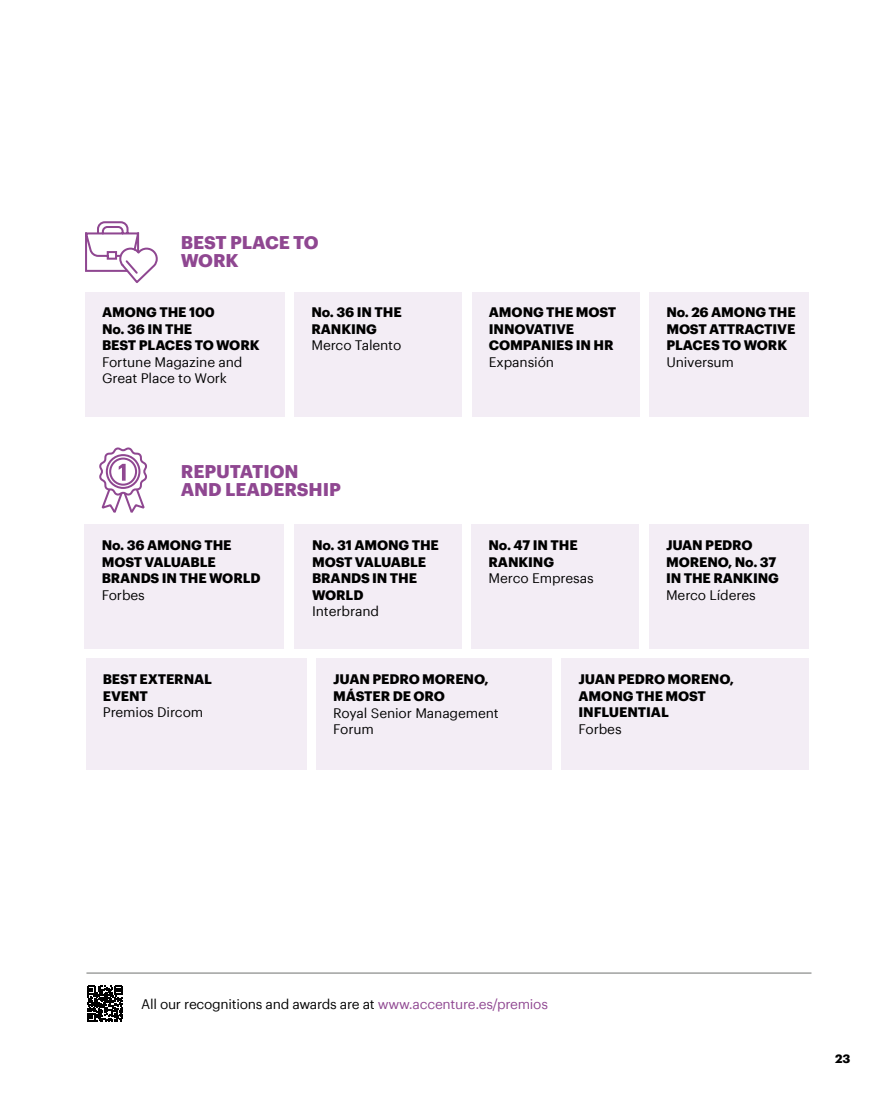
<style>
.page{position:relative;width:893px;height:1106px;background:#fff}
.page>*{position:absolute;margin:0;border:0;box-sizing:border-box;transform-origin:0 0}
.t1{font:700 18px/18px "Graphik";letter-spacing:-.005em;color:#8f4791}
.t2{font:700 13.5px/16.5px "Graphik";letter-spacing:-.01em;color:#000}
.t3{font:13.5px/16.5px "Graphik";letter-spacing:-.01em;color:#000}
.t4{font:700 12px "Graphik";color:#000}
.s1{color:#8f4791}
</style>
<div class="page">
<div style="left:85px;top:292px;width:199px;height:125px;background:#f3edf5"></div>
<div style="left:85px;top:524px;width:199px;height:125px;background:#f3edf5"></div>
<div style="left:86px;top:658px;width:220px;height:112px;background:#f3edf5"></div>
<div style="left:316px;top:658px;width:236px;height:112px;background:#f3edf5"></div>
<div style="left:561px;top:658px;width:248px;height:112px;background:#f3edf5"></div>
<div style="left:294px;top:292px;width:168px;height:125px;background:#f3edf5"></div>
<div style="left:294px;top:524px;width:168px;height:125px;background:#f3edf5"></div>
<div style="left:472px;top:292px;width:167px;height:125px;background:#f3edf5"></div>
<div style="left:472px;top:524px;width:167px;height:125px;background:#f3edf5"></div>
<div style="left:649px;top:292px;width:160px;height:125px;background:#f3edf5"></div>
<div style="left:649px;top:524px;width:159px;height:125px;background:#f3edf5"></div>
<svg style="left:87px;top:985px;width:36px;height:36px"></svg>
<hr style="left:86px;top:972px;width:725px;height:1px;background:#6f7170">
<svg style="left:85px;top:221px;width:73px;height:62px"></svg>
<svg style="left:99px;top:447px;width:48px;height:66px"></svg>
<h1 class="t1" style="left:181px;top:232px;width:140px">BEST PLACE TO<br>WORK</h1>
<p class="t2" style="left:102px;top:303px;width:159px">AMONG THE 100<br>No. 36 IN THE<br>BEST PLACES TO WORK</p>
<p class="t3" style="left:102px;top:352px;width:142px">Fortune Magazine and<br>Great Place to Work</p>
<p class="t2" style="left:311px;top:303px;width:92px">No. 36 IN THE<br>RANKING</p>
<p class="t3" style="left:311px;top:336px;width:91px">Merco Talento</p>
<h1 class="t1" style="left:181px;top:460px;width:162px">REPUTATION<br>AND LEADERSHIP</h1>
<p class="t2" style="left:102px;top:535px;width:160px">No. 36 AMONG THE<br>MOST VALUABLE<br>BRANDS IN THE WORLD</p>
<p class="t3" style="left:102px;top:585px;width:45px">Forbes</p>
<p class="t2" style="left:312px;top:535px;width:128px">No. 31 AMONG THE<br>MOST VALUABLE<br>BRANDS IN THE<br>WORLD</p>
<p class="t3" style="left:312px;top:602px;width:69px">Interbrand</p>
<p class="t2" style="left:489px;top:303px;width:129px">AMONG THE MOST<br>INNOVATIVE<br>COMPANIES IN HR</p>
<p class="t3" style="left:489px;top:352px;width:67px">Expansión</p>
<p class="t2" style="left:666px;top:303px;width:131px;text-align:justify">No. 26 AMONG THE MOST ATTRACTIVE PLACES TO WORK</p>
<p class="t3" style="left:666px;top:352px;width:69px">Universum</p>
<p class="t2" style="left:489px;top:535px;width:91px">No. 47 IN THE<br>RANKING</p>
<p class="t3" style="left:489px;top:569px;width:107px">Merco Empresas</p>
<p class="t2" style="left:666px;top:535px;width:114px">JUAN PEDRO<br>MORENO, No. 37<br>IN THE RANKING</p>
<p class="t3" style="left:666px;top:585px;width:91px">Merco Líderes</p>
<p class="t2" style="left:103px;top:670px;width:111px">BEST EXTERNAL<br>EVENT</p>
<p class="t3" style="left:103px;top:703px;width:102px">Premios Dircom</p>
<p class="t2" style="left:333px;top:670px;width:157px">JUAN PEDRO MORENO,<br>MÁSTER DE ORO</p>
<p class="t3" style="left:333px;top:703px;width:167px">Royal Senior Management<br>Forum</p>
<p class="t2" style="left:579px;top:670px;width:157px">JUAN PEDRO MORENO,<br>AMONG THE MOST<br>INFLUENTIAL</p>
<p class="t3" style="left:579px;top:719px;width:45px">Forbes</p>
<p class="t3" style="left:141px;top:994px;width:408px">All our recognitions and awards are at <span class="s1">www.accenture.es/premios</span></p>
<p class="t4" style="left:835px;top:1049px;width:17px">23</p>
</div>
